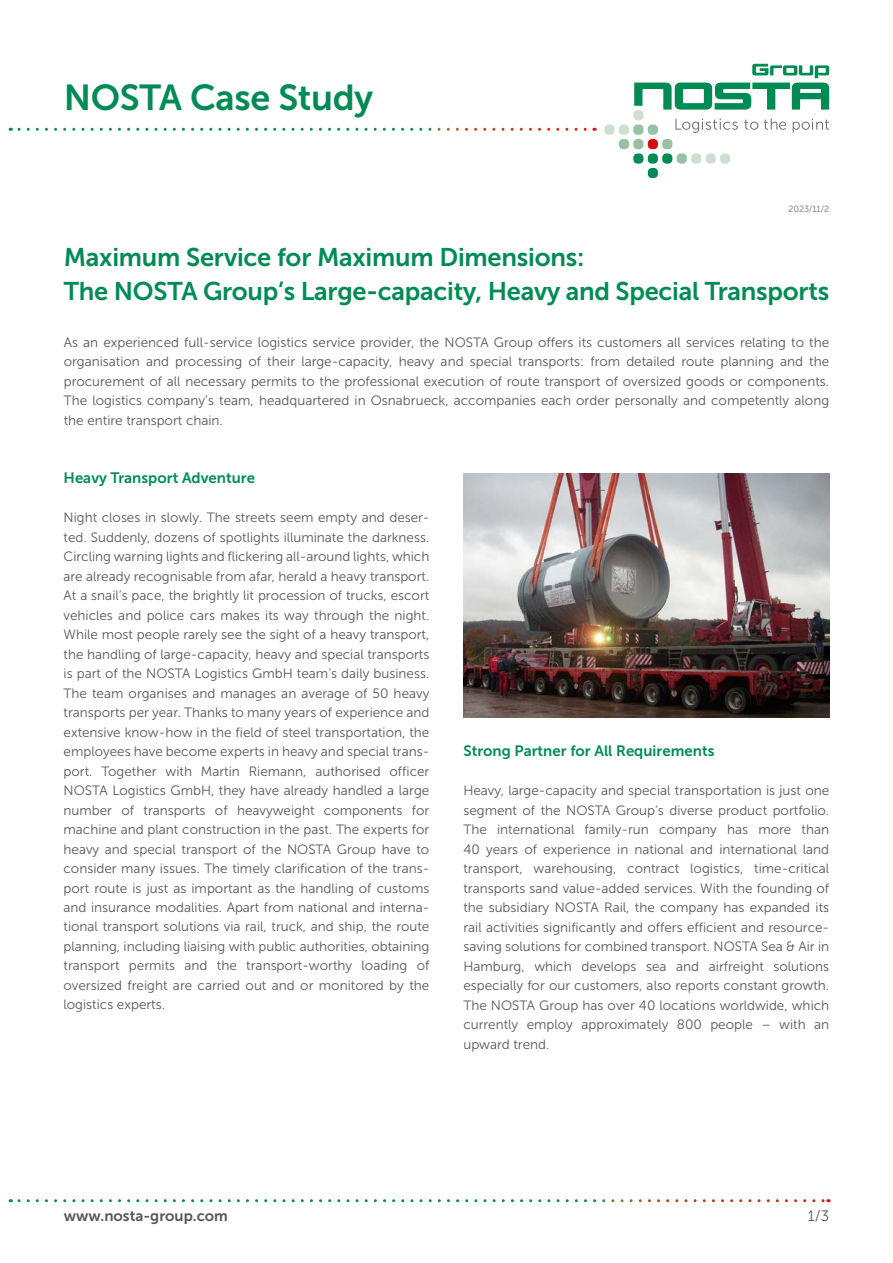
<style>
.page{position:relative;width:893px;height:1263px;background:#fff}
.page>*{position:absolute;margin:0;border:0;box-sizing:border-box;transform-origin:0 0}
.t1{font:36px "Museo Sans 700";letter-spacing:-.01em;color:#008b55}
.t2{font:25.5px/34.5px "Museo Sans 700";letter-spacing:-.01em;color:#008b55}
.t3{font:15px "Museo Sans 700";color:#008b55}
.t4{font:15px "Museo Sans 700";color:#575756}
.t5{font:15px "Museo Sans 300";color:#575756}
.t6{font:13.5px/19.5px "Museo Sans 300";color:#575756;text-align:justify}
.t7{font:9px "Museo Sans 300";letter-spacing:-.01em;color:#706f6f}
</style>
<div class="page">
<svg style="left:675px;top:119px;width:63px;height:14px"></svg>
<svg style="left:744px;top:120px;width:14px;height:10px"></svg>
<svg style="left:764px;top:119px;width:22px;height:11px"></svg>
<svg style="left:793px;top:119px;width:36px;height:14px"></svg>
<svg style="left:634px;top:64px;width:195px;height:46px"></svg>
<div style="left:648px;top:168px;width:10px;height:10px;background:#008b55;border-radius:4px"></div>
<div style="left:662px;top:153px;width:10px;height:11px;background:#008b55;border-radius:4px"></div>
<div style="left:633px;top:153px;width:10px;height:11px;background:#008b55;border-radius:4px"></div>
<div style="left:648px;top:153px;width:10px;height:11px;background:#008b55;border-radius:4px"></div>
<div style="left:648px;top:139px;width:10px;height:10px;background:#d40f14;border-radius:4px"></div>
<div style="left:633px;top:110px;width:10px;height:10px;background:#cedfd2;border-radius:4px"></div>
<div style="left:677px;top:153px;width:10px;height:11px;background:#96c1a5;border-radius:4px"></div>
<div style="left:691px;top:153px;width:10px;height:11px;background:#cedfd2;border-radius:4px"></div>
<div style="left:720px;top:153px;width:10px;height:11px;background:#cedfd2;border-radius:4px"></div>
<div style="left:706px;top:153px;width:10px;height:11px;background:#cedfd2;border-radius:4px"></div>
<div style="left:662px;top:139px;width:10px;height:10px;background:#96c1a5;border-radius:4px"></div>
<div style="left:633px;top:139px;width:10px;height:10px;background:#96c1a5;border-radius:4px"></div>
<div style="left:619px;top:139px;width:10px;height:10px;background:#96c1a5;border-radius:4px"></div>
<div style="left:633px;top:125px;width:10px;height:10px;background:#96c1a5;border-radius:4px"></div>
<div style="left:648px;top:125px;width:10px;height:10px;background:#96c1a5;border-radius:4px"></div>
<div style="left:619px;top:125px;width:10px;height:10px;background:#cedfd2;border-radius:4px"></div>
<div style="left:604px;top:125px;width:11px;height:10px;background:#cedfd2;border-radius:4px"></div>
<svg style="left:19px;top:128px;width:576px;height:3px"></svg>
<svg style="left:19px;top:1199px;width:810px;height:3px"></svg>
<img style="left:463px;top:474px;width:366px;height:243px">
<h1 class="t1" style="left:64px;top:77px;width:311px">NOSTA Case Study</h1>
<p class="t7" style="left:788px;top:204px;width:42px">2023/11/2</p>
<h2 class="t2" style="left:64px;top:240px;width:767px">Maximum Service for Maximum Dimensions:<br>The NOSTA Group’s Large-capacity, Heavy and Special Transports</h2>
<p class="t6" style="left:64px;top:332px;width:767px">As an experienced full-service logistics service provider, the NOSTA Group offers its customers all services relating to the organisation and processing of their large-capacity, heavy and special transports: from detailed route planning and the procurement of all necessary permits to the professional execution of route transport of oversized goods or components.<br>The logistics company’s team, headquartered in Osnabrueck, accompanies each order personally and competently along the entire transport chain.</p>
<p class="t3" style="left:64px;top:469px;width:193px">Heavy Transport Adventure</p>
<p class="t6" style="left:64px;top:508px;width:367px;text-align:left">Night closes in slowly. The streets seem empty and deser&shy;ted. Suddenly, dozens of spotlights illuminate the darkness.<br>Circling warning lights and flickering all-around lights, which are already recognisable from afar, herald a heavy transport.<br>At a snail‘s pace, the brightly lit procession of trucks, escort vehicles and police cars makes its way through the night.<br>While most people rarely see the sight of a heavy transport, the handling of large-capacity, heavy and special transports is part of the NOSTA Logistics GmbH team’s daily business.<br>The team organises and manages an average of 50 heavy transports per year. Thanks to many years of experience and extensive know-how in the field of steel transportation, the employees have become experts in heavy and special trans&shy;port. Together with Martin Riemann, authorised officer NOSTA Logistics GmbH, they have already handled a large number of transports of heavyweight components for machine and plant construction in the past. The experts for heavy and special transport of the NOSTA Group have to consider many issues. The timely clarification of the trans&shy;port route is just as important as the handling of customs and insurance modalities. Apart from national and interna&shy;tional transport solutions via rail, truck, and ship, the route planning, including liaising with public authorities, obtaining transport permits and the transport-worthy loading of oversized freight are carried out and or monitored by the logistics experts.</p>
<p class="t3" style="left:463px;top:742px;width:253px">Strong Partner for All Requirements</p>
<p class="t6" style="left:463px;top:781px;width:367px">Heavy, large-capacity and special transportation is just one segment of the NOSTA Group’s diverse product portfolio.<br>The international family-run company has more than 40 years of experience in national and international land transport, warehousing, contract logistics, time-critical transports sand value-added services. With the founding of the subsidiary NOSTA Rail, the company has expanded its rail activities significantly and offers efficient and resource&shy;saving solutions for combined transport. NOSTA Sea &amp; Air in Hamburg, which develops sea and airfreight solutions especially for our customers, also reports constant growth.<br>The NOSTA Group has over 40 locations worldwide, which currently employ approximately 800 people – with an upward trend.</p>
<p class="t4" style="left:64px;top:1208px;width:166px">www.nosta-group.com</p>
<p class="t5" style="left:808px;top:1208px;width:23px">1/3</p>
</div>
